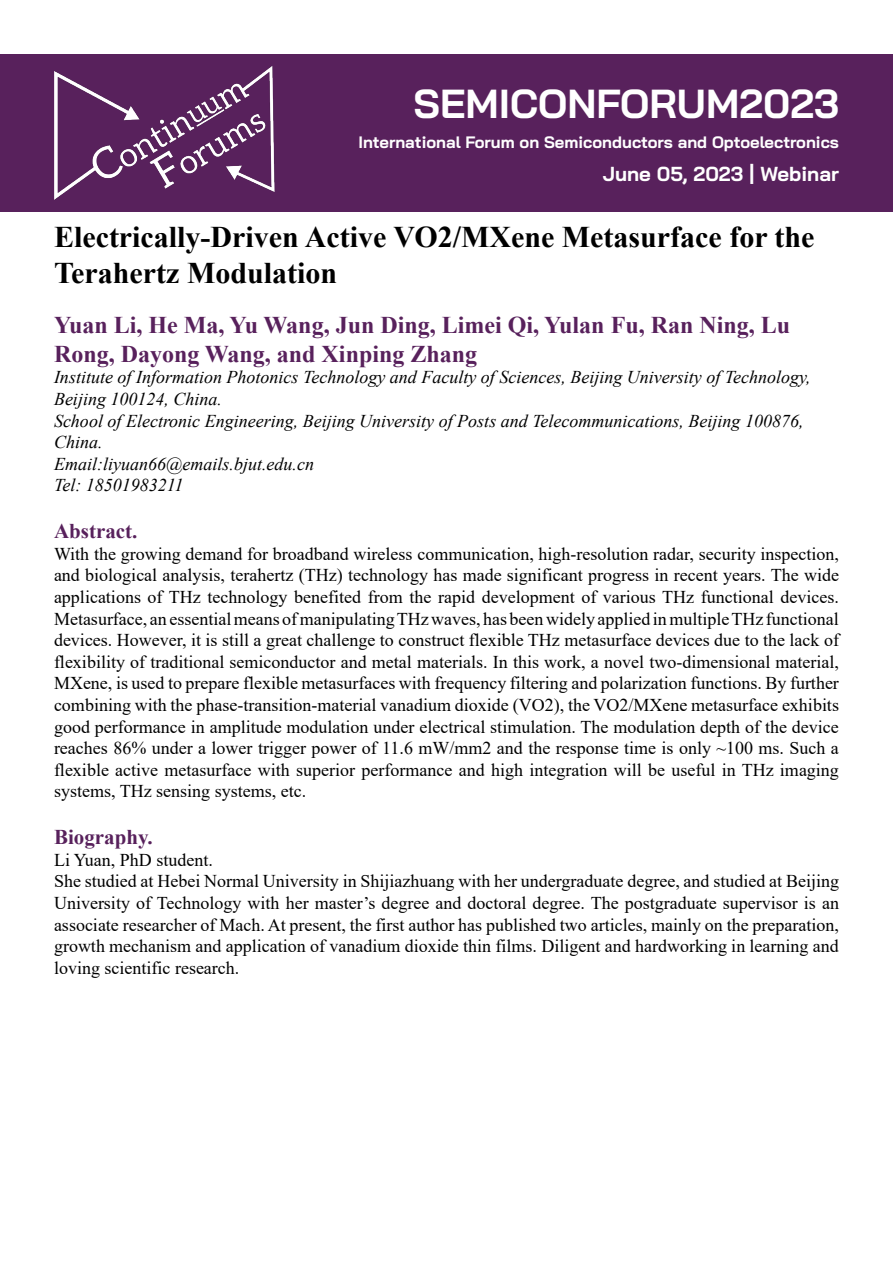
<style>
.page{position:relative;width:893px;height:1263px;background:#fff}
.page>*{position:absolute;margin:0;border:0;box-sizing:border-box;transform-origin:0 0}
.t1{font:700 40.5px "Bai Jamjuree";color:#fff}
.t2{font:700 30px/36px "Times New Roman";color:#000}
.t3{font:700 24px/28.8px "Times New Roman";color:#58215c}
.t4{font:700 21px "Times New Roman";color:#58215c}
.t5{font:700 20.25px "Bai Jamjuree";color:#fff}
.t6{font:18px/21.6px "Times New Roman";color:#000;text-align:justify}
.t7{font:italic 18px/21.6px "Times New Roman";color:#000}
.t8{font:700 16.5px "Bai Jamjuree";color:#fff}
</style>
<div class="page">
<div style="left:0;top:54px;width:893px;height:157px;background:#58215c"></div>
<img style="left:54px;top:66px;width:221px;height:146px">
<h1 class="t1" style="left:413px;top:80px;width:427px">SEMICONFORUM2023</h1>
<p class="t8" style="left:358px;top:132px;width:482px">International Forum on Semiconductors and Optoelectronics</p>
<p class="t5" style="left:603px;top:162px;width:238px">June 05, 2023 | Webinar</p>
<h2 class="t2" style="left:54px;top:218px;width:762px">Electrically-Driven Active VO2/MXene Metasurface for the<br>Terahertz Modulation</h2>
<h3 class="t3" style="left:54px;top:310px;width:737px">Yuan Li, He Ma, Yu Wang, Jun Ding, Limei Qi, Yulan Fu, Ran Ning, Lu<br>Rong, Dayong Wang, and Xinping Zhang</h3>
<p class="t7" style="left:54px;top:366px;width:758px">Institute of Information Photonics Technology and Faculty of Sciences, Beijing University of Technology, Beijing 100124, China.<br>School of Electronic Engineering, Beijing University of Posts and Telecommunications, Beijing 100876, China.<br>Email:liyuan66@emails.bjut.edu.cn<br>Tel: 18501983211</p>
<p class="t4" style="left:54px;top:516px;width:85px">Abstract.</p>
<p class="t6" style="left:54px;top:542px;width:786px">With the growing demand for broadband wireless communication, high-resolution radar, security inspection, and biological analysis, terahertz (THz) technology has made significant progress in recent years. The wide applications of THz technology benefited from the rapid development of various THz functional devices.<br>Metasurface, an essential means of manipulating THz waves, has been widely applied in multiple THz functional devices. However, it is still a great challenge to construct flexible THz metasurface devices due to the lack of flexibility of traditional semiconductor and metal materials. In this work, a novel two-dimensional material, MXene, is used to prepare flexible metasurfaces with frequency filtering and polarization functions. By further combining with the phase-transition-material vanadium dioxide (VO2), the VO2/MXene metasurface exhibits good performance in amplitude modulation under electrical stimulation. The modulation depth of the device reaches 86% under a lower trigger power of 11.6 mW/mm2 and the response time is only ~100 ms. Such a flexible active metasurface with superior performance and high integration will be useful in THz imaging systems, THz sensing systems, etc.</p>
<p class="t4" style="left:54px;top:822px;width:100px">Biography.</p>
<p class="t6" style="left:54px;top:848px;width:786px;text-align:left">Li Yuan, PhD student.<br>She studied at Hebei Normal University in Shijiazhuang with her undergraduate degree, and studied at Beijing University of Technology with her master’s degree and doctoral degree. The postgraduate supervisor is an associate researcher of Mach. At present, the first author has published two articles, mainly on the preparation, growth mechanism and application of vanadium dioxide thin films. Diligent and hardworking in learning and loving scientific research.</p>
</div>
